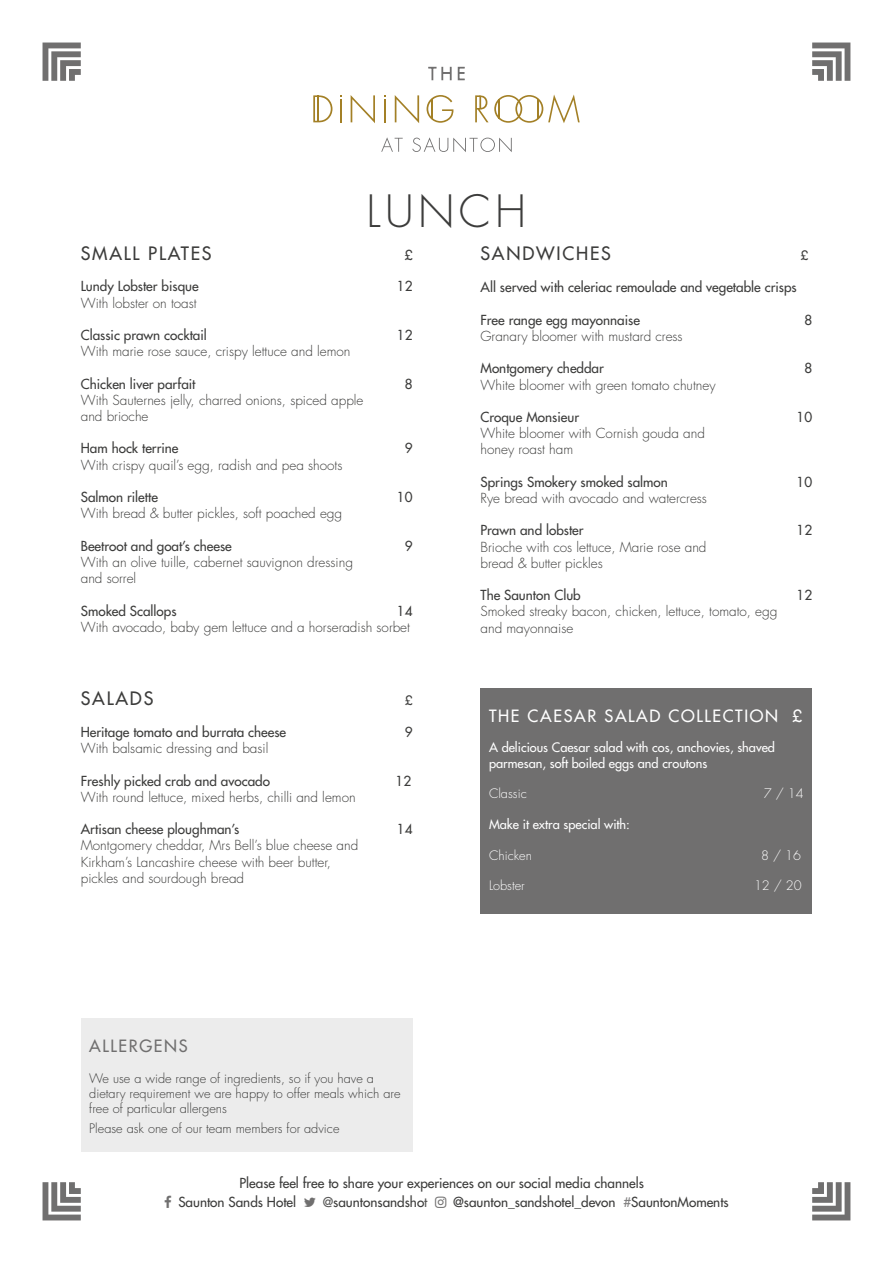
<style>
.page{position:relative;width:893px;height:1263px;background:#fff}
.page>*{position:absolute;margin:0;border:0;box-sizing:border-box;transform-origin:0 0}
.t1{font:300 43.35px "Futura Std";letter-spacing:.1em;color:#3c3c3b}
.t2{font:500 18px "Futura Std";letter-spacing:.1em;color:#3c3c3b}
.t3{font:500 16.5px "Futura Std";letter-spacing:.1em;color:#fff}
.t4{font:500 16.5px "Futura Std";letter-spacing:.1em;color:#706f6f}
.t5{font:300 13.5px/16.2px "Futura Std";color:#3c3c3b}
.t6{font:500 13.5px "Futura Std";color:#3c3c3b}
.t7{font:300 12.75px/15.3px "Futura Std";color:#3c3c3b}
.t8{font:500 12.75px/15.3px "Futura Std";color:#fff}
.t9{font:300 12.75px "Futura Std";color:#fff}
.t10{font:500 12.75px "Futura Std";color:#3c3c3b}
.s1{font-family:"Futura LT";font-weight:400;font-size:13.2px;color:#575756}
.s2{color:#818080}
</style>
<div class="page">
<svg style="left:43px;top:43px;width:38px;height:38px"></svg>
<svg style="left:812px;top:43px;width:38px;height:38px"></svg>
<svg style="left:812px;top:1182px;width:38px;height:38px"></svg>
<svg style="left:43px;top:1182px;width:38px;height:38px"></svg>
<hr style="left:340px;top:99px;width:2px;height:23px;background:#a38026">
<svg style="left:351px;top:95px;width:24px;height:28px"></svg>
<svg style="left:395px;top:95px;width:24px;height:28px"></svg>
<svg style="left:313px;top:95px;width:19px;height:27px"></svg>
<svg style="left:427px;top:95px;width:26px;height:28px"></svg>
<svg style="left:475px;top:94px;width:105px;height:29px"></svg>
<hr style="left:384px;top:99px;width:2px;height:23px;background:#a38026">
<svg style="left:428px;top:67px;width:8px;height:13px"></svg>
<svg style="left:442px;top:67px;width:9px;height:13px"></svg>
<svg style="left:458px;top:67px;width:6px;height:13px"></svg>
<svg style="left:412px;top:137px;width:100px;height:15px"></svg>
<svg style="left:381px;top:137px;width:22px;height:15px"></svg>
<div style="left:81px;top:1018px;width:331px;height:134px;background:#ececec"></div>
<div style="left:480px;top:689px;width:332px;height:225px;background:#706f6f"></div>
<h1 class="t1" style="left:367px;top:185px;width:161px">LUNCH</h1>
<h2 class="t2" style="left:81px;top:242px;width:132px">SMALL PLATES</h2>
<p class="t6" style="left:405px;top:247px;width:9px">£</p>
<p class="t6" style="left:81px;top:278px;width:119px">Lundy Lobster bisque</p>
<p class="t6" style="left:397px;top:278px;width:17px">12</p>
<p class="t5" style="left:81px;top:295px;width:117px">With lobster on toast</p>
<p class="t6" style="left:81px;top:327px;width:128px">Classic prawn cocktail</p>
<p class="t6" style="left:397px;top:327px;width:17px">12</p>
<p class="t5" style="left:81px;top:344px;width:271px">With marie rose sauce, crispy lettuce and lemon</p>
<p class="t6" style="left:81px;top:375px;width:116px">Chicken liver parfait</p>
<p class="t6" style="left:405px;top:375px;width:9px">8</p>
<p class="t5" style="left:81px;top:392px;width:284px">With Sauternes jelly, charred onions, spiced apple and brioche</p>
<p class="t6" style="left:81px;top:440px;width:99px">Ham hock terrine</p>
<p class="t6" style="left:405px;top:440px;width:9px">9</p>
<p class="t5" style="left:81px;top:457px;width:263px">With crispy quail’s egg, radish and pea shoots</p>
<p class="t6" style="left:81px;top:489px;width:79px">Salmon rilette</p>
<p class="t6" style="left:397px;top:489px;width:17px">10</p>
<p class="t5" style="left:81px;top:506px;width:263px">With bread &amp; butter pickles, soft poached egg</p>
<p class="t6" style="left:81px;top:537px;width:153px">Beetroot and goat’s cheese</p>
<p class="t6" style="left:405px;top:537px;width:9px">9</p>
<p class="t5" style="left:81px;top:554px;width:274px">With an olive tuille, cabernet sauvignon dressing and sorrel</p>
<p class="t6" style="left:81px;top:602px;width:97px">Smoked Scallops</p>
<p class="t6" style="left:397px;top:602px;width:17px">14</p>
<p class="t5" style="left:81px;top:619px;width:331px">With avocado, baby gem lettuce and a horseradish sorbet</p>
<h2 class="t2" style="left:81px;top:687px;width:74px">SALADS</h2>
<p class="t10" style="left:405px;top:692px;width:9px">£</p>
<p class="t6" style="left:81px;top:724px;width:207px">Heritage tomato and burrata cheese</p>
<p class="t6" style="left:405px;top:724px;width:9px">9</p>
<p class="t5" style="left:81px;top:741px;width:189px">With balsamic dressing and basil</p>
<p class="t6" style="left:81px;top:772px;width:191px">Freshly picked crab and avocado</p>
<p class="t6" style="left:395px;top:772px;width:17px">12</p>
<p class="t5" style="left:81px;top:789px;width:276px">With round lettuce, mixed herbs, chilli and lemon</p>
<p class="t6" style="left:81px;top:821px;width:160px">Artisan cheese ploughman’s</p>
<p class="t6" style="left:397px;top:821px;width:17px">14</p>
<p class="t5" style="left:81px;top:838px;width:279px">Montgomery cheddar, Mrs Bell’s blue cheese and<br>Kirkham’s Lancashire cheese with beer butter, pickles and sourdough bread</p>
<p class="t4" style="left:89px;top:1035px;width:100px">ALLERGENS</p>
<p class="t7" style="left:89px;top:1070px;width:313px">We use a wide range of ingredients, so if you have a dietary requirement we are happy to offer meals which are free of particular allergens</p>
<p class="t7" style="left:89px;top:1121px;width:252px">Please ask one of our team members for advice</p>
<h2 class="t2" style="left:480px;top:242px;width:132px">SANDWICHES</h2>
<p class="t10" style="left:801px;top:247px;width:9px">£</p>
<p class="t6" style="left:480px;top:279px;width:318px">All served with celeriac remoulade and vegetable crisps</p>
<p class="t6" style="left:480px;top:311px;width:161px">Free range egg mayonnaise</p>
<p class="t6" style="left:804px;top:311px;width:9px">8</p>
<p class="t5" style="left:480px;top:328px;width:204px">Granary bloomer with mustard cress</p>
<p class="t6" style="left:480px;top:360px;width:125px">Montgomery cheddar</p>
<p class="t6" style="left:804px;top:360px;width:9px">8</p>
<p class="t5" style="left:480px;top:377px;width:237px">White bloomer with green tomato chutney</p>
<p class="t6" style="left:480px;top:409px;width:100px">Croque Monsieur</p>
<p class="t6" style="left:797px;top:409px;width:17px">10</p>
<p class="t5" style="left:480px;top:426px;width:226px">White bloomer with Cornish gouda and honey roast ham</p>
<p class="t6" style="left:480px;top:473px;width:189px">Springs Smokery smoked salmon</p>
<p class="t6" style="left:797px;top:473px;width:17px">10</p>
<p class="t5" style="left:480px;top:490px;width:228px">Rye bread with avocado and watercress</p>
<p class="t6" style="left:480px;top:522px;width:105px">Prawn and lobster</p>
<p class="t6" style="left:797px;top:522px;width:17px">12</p>
<p class="t5" style="left:480px;top:539px;width:227px">Brioche with cos lettuce, Marie rose and bread &amp; butter pickles</p>
<p class="t6" style="left:480px;top:587px;width:102px">The Saunton Club</p>
<p class="t6" style="left:797px;top:587px;width:17px">12</p>
<p class="t5" style="left:480px;top:604px;width:298px">Smoked streaky bacon, chicken, lettuce, tomato, egg and mayonnaise</p>
<p class="t3" style="left:489px;top:705px;width:315px">THE CAESAR SALAD COLLECTION £</p>
<p class="t8" style="left:489px;top:740px;width:287px">A delicious Caesar salad with cos, anchovies, shaved parmesan, soft boiled eggs and croutons</p>
<p class="t9" style="left:489px;top:786px;width:39px">Classic</p>
<p class="t9" style="left:764px;top:786px;width:41px">7 / 14</p>
<p class="t8" style="left:489px;top:817px;width:142px">Make it extra special with:</p>
<p class="t9" style="left:489px;top:847px;width:44px">Chicken</p>
<p class="t9" style="left:761px;top:847px;width:41px">8 / 16</p>
<p class="t9" style="left:489px;top:878px;width:37px">Lobster</p>
<p class="t9" style="left:754px;top:878px;width:49px">12 / 20</p>
<p class="t6" style="left:240px;top:1174px;width:406px">Please feel free to share your experiences on our social media channels</p>
<p class="t6" style="left:178px;top:1193px;width:119px">Saunton Sands Hotel</p>
<p class="t6" style="left:323px;top:1193px;width:106px"><span class="s1">@</span>sauntonsandsho<span class="s1">t</span></p>
<p class="t6" style="left:453px;top:1193px;width:277px">@saunton_sandshotel_devon <span class="s2">#</span>SauntonMoments</p>
</div>
